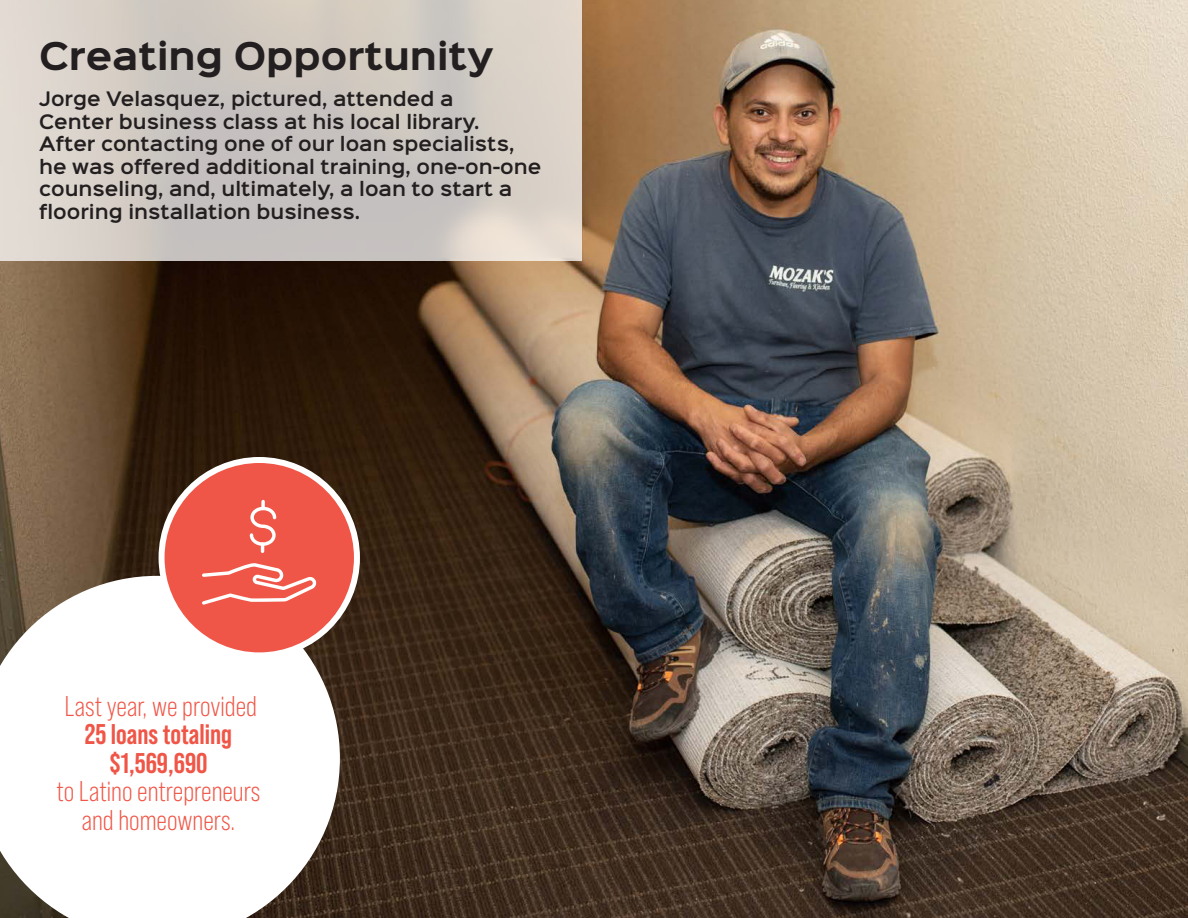
<style>
.page{position:relative;width:1188px;height:918px;background:#fff}
.page>*{position:absolute;margin:0;border:0;box-sizing:border-box;transform-origin:0 0}
.cal_holidayA15{font:700 34.5px "Sinkin Sans 700";color:#231f20}
.t1{font:28.5px "Bebas Neue Pro";color:#f05647}
.t2{font:700 28.5px "Bebas Neue Pro";color:#f05647}
.cal_holidayA15-2{font:600 18px/22.5px "Sinkin Sans 600";color:#231f20}
</style>
<div class="page">
<img style="left:0;top:0;width:1188px;height:918px">
<svg style="left:0;top:0;width:582px;height:260px;background:#d1cbc4"></svg>
<svg style="left:0;top:576px;width:340px;height:342px"></svg>
<div style="left:162px;top:460px;width:195px;height:195px;background:#f05647;border-radius:50%"></div>
<div style="left:159px;top:457px;width:201px;height:201px;border:6px solid #fff;border-radius:50%"></div>
<svg style="left:250px;top:500px;width:26px;height:53px"></svg>
<svg style="left:202px;top:563px;width:115px;height:42px"></svg>
<p class="cal_holidayA15" style="left:39px;top:38px;width:456px">CREATING OPPORTUNITY</p>
<p class="cal_holidayA15-2" style="left:39px;top:87px;width:504px">Jorge Velasquez, pictured, attended a<br>Center business class at his local library.<br>After contacting one of our loan specialists, he was offered additional training, one-on-one counseling, and, ultimately, a loan to start a flooring installation business.</p>
<p class="t1" style="left:65px;top:690px;width:194px">Last year, we provided</p>
<p class="t2" style="left:85px;top:718px;width:149px">25 loans totaling</p>
<p class="t2" style="left:109px;top:746px;width:100px">$1,569,690</p>
<p class="t1" style="left:57px;top:775px;width:205px">to Latino entrepreneurs</p>
<p class="t1" style="left:82px;top:804px;width:155px">and homeowners.</p>
</div>
